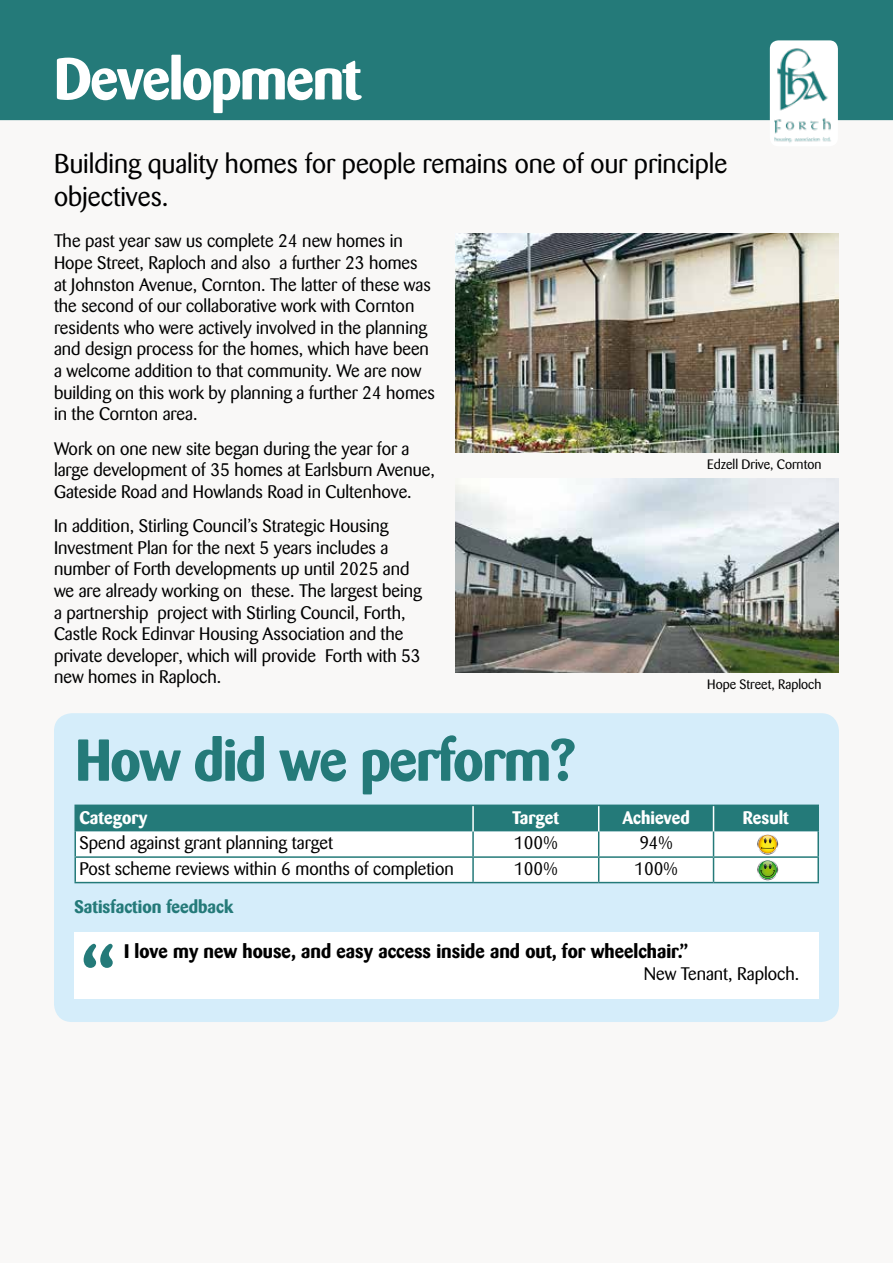
<style>
.page{position:relative;width:893px;height:1263px;background:#f9f8f7}
.page>*{position:absolute;margin:0;border:0;box-sizing:border-box;transform-origin:0 0}
.t1{font:700 58.5px "Barmeno";letter-spacing:-.025em;color:#247a79}
.t2{font:700 58.5px "Barmeno";letter-spacing:-.025em;color:#fff}
.t3{font:27px/32.4px "Barmeno";color:#000}
.t4{font:700 19.5px "Barmeno";color:#000}
.t5{font:18px/21.6px "Barmeno";color:#000}
.t6{font:700 18px "Barmeno";color:#fff}
.t7{font:700 18px "Barmeno";color:#247a79}
.t8{font:13.5px "Barmeno";color:#000}
</style>
<div class="page">
<div style="left:0;top:0;width:893px;height:120px;background:#247a79"></div>
<img style="left:455px;top:234px;width:384px;height:218px">
<div style="left:54px;top:713px;width:785px;height:309px;background:#d5edfa;border-radius:18px"></div>
<hr style="left:74px;top:856px;width:399px;height:2px;background:#247a79">
<hr style="left:713px;top:856px;width:106px;height:2px;background:#247a79">
<hr style="left:74px;top:804px;width:399px;height:2px;background:#247a79">
<hr style="left:74px;top:806px;width:2px;height:25px;background:#247a79">
<hr style="left:473px;top:804px;width:126px;height:2px;background:#247a79">
<hr style="left:599px;top:804px;width:114px;height:2px;background:#247a79">
<hr style="left:713px;top:804px;width:106px;height:2px;background:#247a79">
<hr style="left:817px;top:806px;width:2px;height:25px;background:#247a79">
<hr style="left:74px;top:831px;width:2px;height:25px;background:#247a79">
<hr style="left:817px;top:831px;width:2px;height:25px;background:#247a79">
<hr style="left:74px;top:858px;width:2px;height:24px;background:#247a79">
<hr style="left:817px;top:858px;width:2px;height:24px;background:#247a79">
<hr style="left:74px;top:882px;width:399px;height:1px;background:#247a79">
<hr style="left:473px;top:882px;width:126px;height:1px;background:#247a79">
<hr style="left:599px;top:882px;width:114px;height:1px;background:#247a79">
<hr style="left:713px;top:882px;width:106px;height:1px;background:#247a79">
<svg style="left:75px;top:805px;width:743px;height:77px;background:#adcdcb"></svg>
<div style="left:74px;top:932px;width:744px;height:67px;background:#fff"></div>
<svg style="left:84px;top:944px;width:29px;height:24px"></svg>
<div style="left:770px;top:40px;width:68px;height:106px;background:#fff;border-radius:9px"></div>
<img style="left:775px;top:48px;width:56px;height:95px">
<img style="left:455px;top:478px;width:384px;height:195px">
<h1 class="t2" style="left:54px;top:44px;width:309px">Development</h1>
<h2 class="t3" style="left:54px;top:148px;width:675px">Building quality homes for people remains one of our principle objectives.</h2>
<p class="t5" style="left:54px;top:230px;width:382px">The past year saw us complete 24 new homes in Hope Street, Raploch and also a further 23 homes<br>at Johnston Avenue, Cornton. The latter of these was the second of our collaborative work with Cornton residents who were actively involved in the planning and design process for the homes, which have been a welcome addition to that community. We are now building on this work by planning a further 24 homes in the Cornton area.</p>
<p class="t5" style="left:54px;top:438px;width:382px">Work on one new site began during the year for a large development of 35 homes at Earlsburn Avenue,<br>Gateside Road and Howlands Road in Cultenhove.</p>
<p class="t5" style="left:54px;top:515px;width:369px">In addition, Stirling Council’s Strategic Housing Investment Plan for the next 5 years includes a number of Forth developments up until 2025 and we are already working on these. The largest being a partnership project with Stirling Council, Forth, Castle Rock Edinvar Housing Association and the private developer, which will provide Forth with 53 new homes in Raploch.</p>
<p class="t8" style="left:707px;top:457px;width:116px">Edzell Drive, Cornton</p>
<p class="t8" style="left:707px;top:677px;width:116px">Hope Street, Raploch</p>
<h1 class="t1" style="left:75px;top:725px;width:502px">How did we perform?</h1>
<p class="t6" style="left:79px;top:807px;width:69px">Category</p>
<p class="t6" style="left:513px;top:807px;width:48px">Target</p>
<p class="t6" style="left:622px;top:807px;width:69px">Achieved</p>
<p class="t6" style="left:743px;top:807px;width:48px">Result</p>
<p class="t5" style="left:79px;top:832px;width:255px">Spend against grant planning target</p>
<p class="t5" style="left:514px;top:832px;width:45px">100%</p>
<p class="t5" style="left:639px;top:832px;width:35px">94%</p>
<p class="t5" style="left:79px;top:858px;width:376px">Post scheme reviews within 6 months of completion</p>
<p class="t5" style="left:514px;top:858px;width:45px">100%</p>
<p class="t5" style="left:634px;top:858px;width:45px">100%</p>
<p class="t7" style="left:74px;top:896px;width:161px">Satisfaction feedback</p>
<p class="t4" style="left:124px;top:940px;width:566px">I love my new house, and easy access inside and out, for wheelchair.”</p>
<p class="t5" style="left:644px;top:963px;width:157px">New Tenant, Raploch.</p>
</div>
